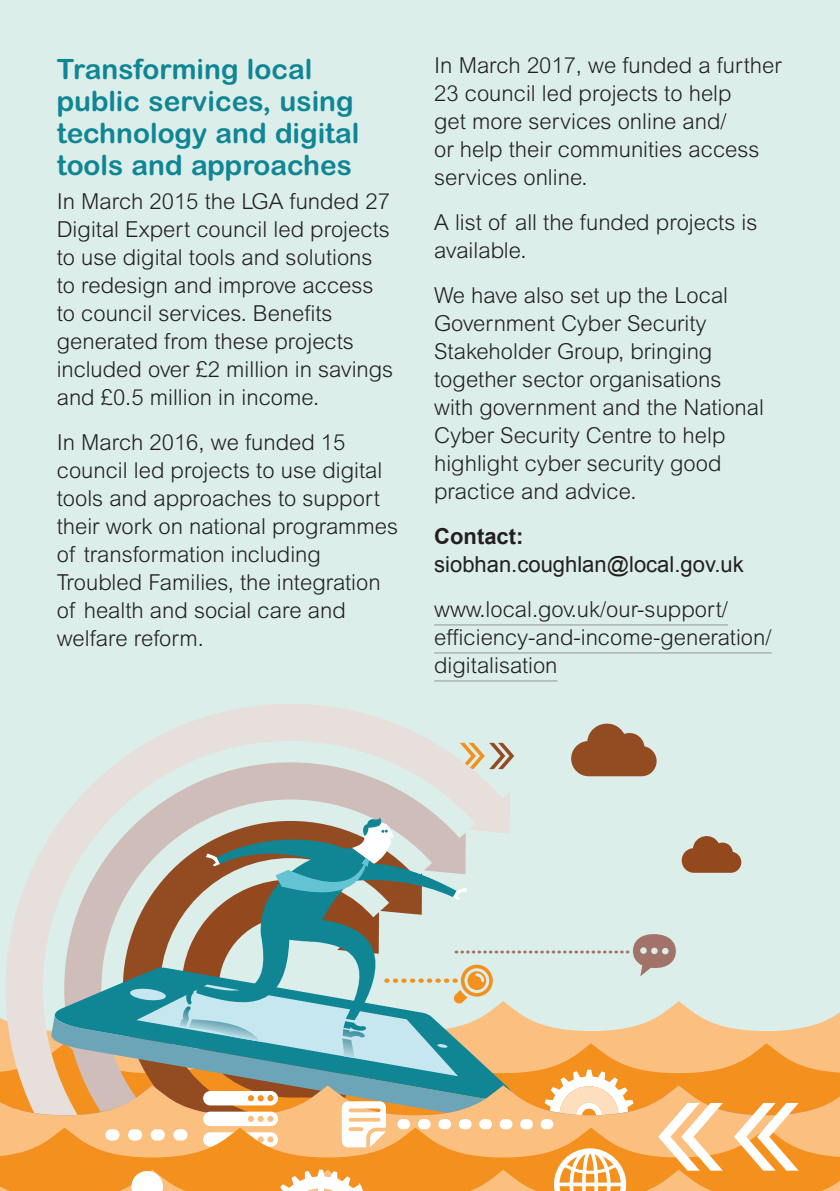
<style>
.page{position:relative;width:840px;height:1191px;background:#fff}
.page>*{position:absolute;margin:0;border:0;box-sizing:border-box;transform-origin:0 0}
.t1{font:700 28px/32px "Arial Rounded MT";color:#108594}
.t2{font:300 22px/28px "Arial MT Std";color:#231f20}
.t3{font:22px "Arial";color:#231f20}
.t4{font:700 22px "Arial";color:#231f20}
</style>
<div class="page">
<div style="left:0;top:0;width:839px;height:1191px;background:#dbeee9"></div>
<svg style="left:503px;top:743px;width:11px;height:26px"></svg>
<svg style="left:571px;top:723px;width:85px;height:53px"></svg>
<svg style="left:85px;top:704px;width:418px;height:88px"></svg>
<svg style="left:0;top:792px;width:839px;height:399px"></svg>
<hr style="left:434px;top:624px;width:293px;height:1px;background:#939598">
<hr style="left:434px;top:652px;width:337px;height:1px;background:#939598">
<hr style="left:434px;top:680px;width:123px;height:1px;background:#939598">
<p class="t1" style="left:57px;top:53px;width:304px">Transforming local public services, using technology and digital tools and approaches</p>
<p class="t2" style="left:57px;top:187px;width:338px">In March 2015 the LGA funded 27<br>Digital Expert council led projects to use digital tools and solutions to redesign and improve access to council services. Benefits generated from these projects included over £2 million in savings and £0.5 million in income.</p>
<p class="t2" style="left:57px;top:428px;width:343px">In March 2016, we funded 15 council led projects to use digital tools and approaches to support their work on national programmes of transformation including<br>Troubled Families, the integration of health and social care and welfare reform.</p>
<p class="t2" style="left:434px;top:51px;width:349px">In March 2017, we funded a further<br>23 council led projects to help<br>get more services online and/<br>or help their communities access services online.</p>
<p class="t2" style="left:434px;top:208px;width:324px">A list of all the funded projects is available.</p>
<p class="t2" style="left:434px;top:281px;width:331px">We have also set up the Local<br>Government Cyber Security<br>Stakeholder Group, bringing together sector organisations with government and the National<br>Cyber Security Centre to help highlight cyber security good practice and advice.</p>
<p class="t4" style="left:434px;top:521px;width:91px">Contact:</p>
<p class="t3" style="left:434px;top:550px;width:311px">siobhan.coughlan@local.gov.uk</p>
<p class="t2" style="left:434px;top:595px;width:339px">www.local.gov.uk/our-support/ efficiency-and-income-generation/ digitalisation</p>
</div>
